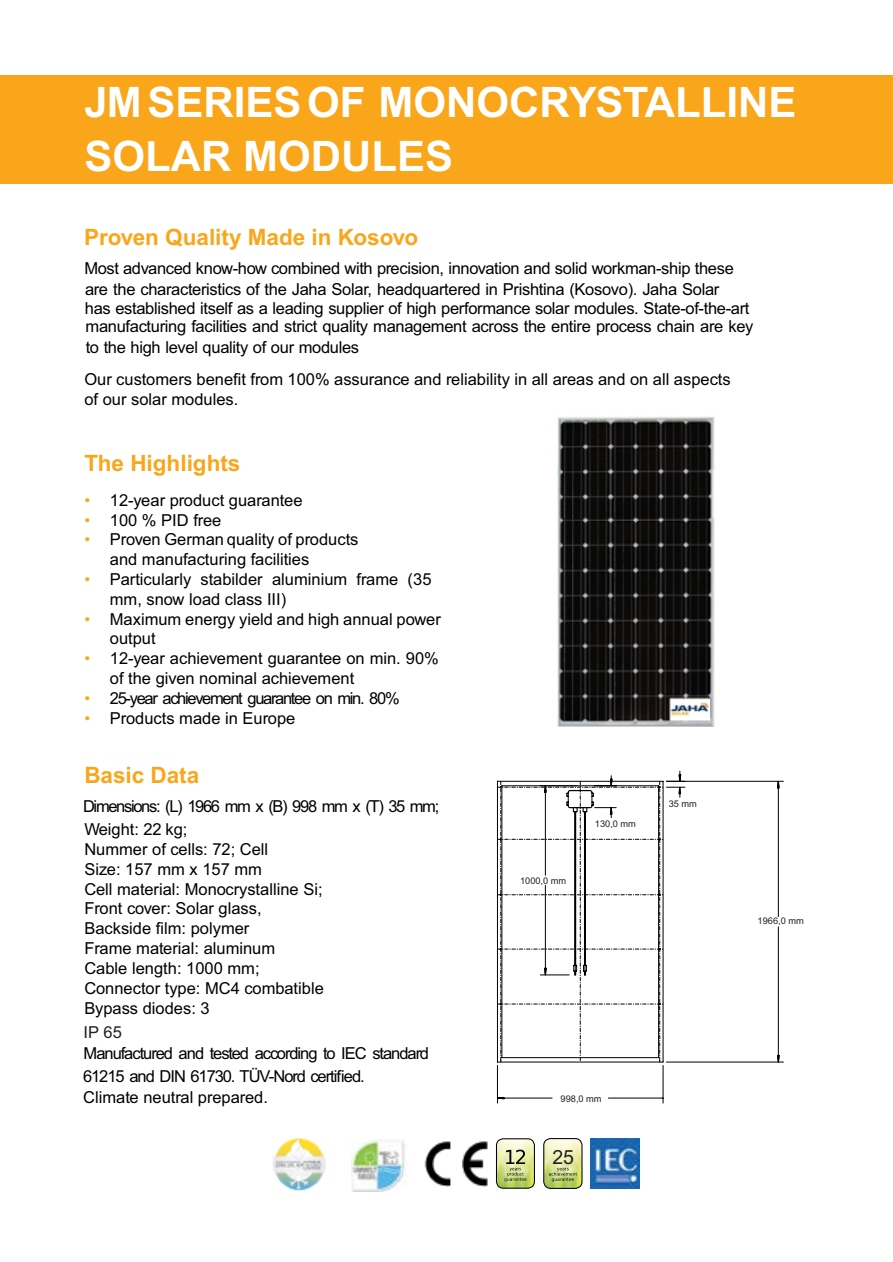
<style>
.page{position:relative;width:893px;height:1262px;background:#fff}
.page>*{position:absolute;margin:0;border:0;box-sizing:border-box;transform-origin:0 0}
.t1{font:700 42px/54px "Arial";color:#fff}
.t2{font:700 22.5px "Arial";color:#faa61a}
.t3{font:19.5px "Arial";color:#231f20}
.t4{font:16.5px/19.8px "Arial";color:#000}
.t5{font:16.5px/20.9px "Arial";letter-spacing:-.02em;color:#000}
.t6{font:16.5px/23.2px "Arial";letter-spacing:-.08em;color:#000}
.t7{font:16.5px/22.6px "Arial";letter-spacing:-.06em;color:#000}
.t8{font:16.5px "Arial";color:#231f20}
.t9{font:9.3px "Arial";color:#231f20}
.s1{color:#faa61a}
</style>
<div class="page">
<div style="left:0;top:75px;width:893px;height:109px;background:#faa61a"></div>
<svg style="left:497px;top:780px;width:287px;height:323px"></svg>
<svg style="left:499px;top:770px;width:280px;height:296px"></svg>
<img style="left:496px;top:1139px;width:38px;height:49px">
<div style="left:496px;top:1138px;width:39px;height:50px;border:1px solid #000;border-radius:7px"></div>
<svg style="left:504px;top:1149px;width:22px;height:32px"></svg>
<img style="left:424px;top:1141px;width:64px;height:45px">
<img style="left:591px;top:1139px;width:49px;height:49px">
<img style="left:544px;top:1138px;width:38px;height:50px">
<div style="left:543px;top:1138px;width:39px;height:50px;border:1px solid #000;border-radius:7px"></div>
<svg style="left:549px;top:1167px;width:28px;height:14px"></svg>
<img style="left:351px;top:1139px;width:56px;height:52px">
<img style="left:273px;top:1138px;width:53px;height:53px">
<img style="left:557px;top:417px;width:158px;height:309px">
<h1 class="t1" style="left:84px;top:79px;width:713px">JM SERIES OF MONOCRYSTALLINE<br>SOLAR MODULES</h1>
<h2 class="t2" style="left:84px;top:229px;width:335px">Proven Quality Made in Kosovo</h2>
<p class="t5" style="left:84px;top:259px;width:651px">Most advanced know-how combined with precision, innovation and solid workman-ship these are the characteristics of the Jaha Solar, headquartered in Prishtina (Kosovo). Jaha Solar</p>
<p class="t5" style="left:85px;top:300px;width:670px;line-height:18.6px">has established itself as a leading supplier of high performance solar modules. State-of-the-art manufacturing facilities and strict quality management across the entire process chain are key</p>
<p class="t4" style="left:84px;top:333px;width:648px;line-height:31.8px">to the high level quality of our modules<br>Our customers benefit from 100% assurance and reliability in all areas and on all aspects</p>
<p class="t4" style="left:84px;top:391px;width:156px">of our solar modules.</p>
<h2 class="t2" style="left:84px;top:454px;width:158px">The Highlights</h2>
<p class="t4" style="left:84px;top:491px;width:220px"><span class="s1">•</span> 12-year product guarantee</p>
<p class="t4" style="left:84px;top:511px;width:139px"><span class="s1">•</span> 100 % PID free</p>
<p class="t4" style="left:110px;top:531px;width:250px;text-indent:-26px"><span class="s1">•</span> Proven German quality of products and manufacturing facilities</p>
<p class="t4" style="left:110px;top:571px;width:323px;text-indent:-26px"><span class="s1">•</span> Particularly stabilder aluminium frame (35 mm, snow load class III)</p>
<p class="t4" style="left:110px;top:610px;width:332px;text-indent:-26px"><span class="s1">•</span> Maximum energy yield and high annual power output</p>
<p class="t4" style="left:110px;top:650px;width:330px;text-indent:-26px"><span class="s1">•</span> 12-year achievement guarantee on min. 90% of the given nominal achievement</p>
<p class="t6" style="left:84px;top:688px;width:317px"><span class="s1">•</span> 25-year achievement guarantee on min. 80%</p>
<p class="t4" style="left:84px;top:709px;width:213px"><span class="s1">•</span> Products made in Europe</p>
<h2 class="t2" style="left:84px;top:766px;width:116px">Basic Data</h2>
<p class="t6" style="left:83px;top:796px;width:358px">Dimensions: (L) 1966 mm x (B) 998 mm x (T) 35 mm;<br>Weight: 22 kg;</p>
<p class="t4" style="left:84px;top:841px;width:241px">Nummer of cells: 72; Cell<br>Size: 157 mm x 157 mm<br>Cell material: Monocrystalline Si;<br>Front cover: Solar glass,<br>Backside film: polymer<br>Frame material: aluminum<br>Cable length: 1000 mm;<br>Connector type: MC4 combatible<br>Bypass diodes: 3</p>
<p class="t7" style="left:83px;top:1043px;width:347px">Manufactured and tested according to IEC standard<br>61215 and DIN 61730. TÜV-Nord certified.</p>
<p class="t4" style="left:83px;top:1088px;width:186px">Climate neutral prepared.</p>
<p class="t8" style="left:84px;top:1026px;width:40px">IP 65</p>
<p class="t9" style="left:520px;top:877px;width:48px">1000,0 mm</p>
<p class="t9" style="left:595px;top:820px;width:43px">130,0 mm</p>
<p class="t9" style="left:668px;top:800px;width:30px">35 mm</p>
<p class="t9" style="left:757px;top:917px;width:48px">1966,0 mm</p>
<p class="t9" style="left:560px;top:1094px;width:43px">998,0 mm</p>
<p class="t3" style="left:552px;top:1149px;width:23px">25</p>
</div>
